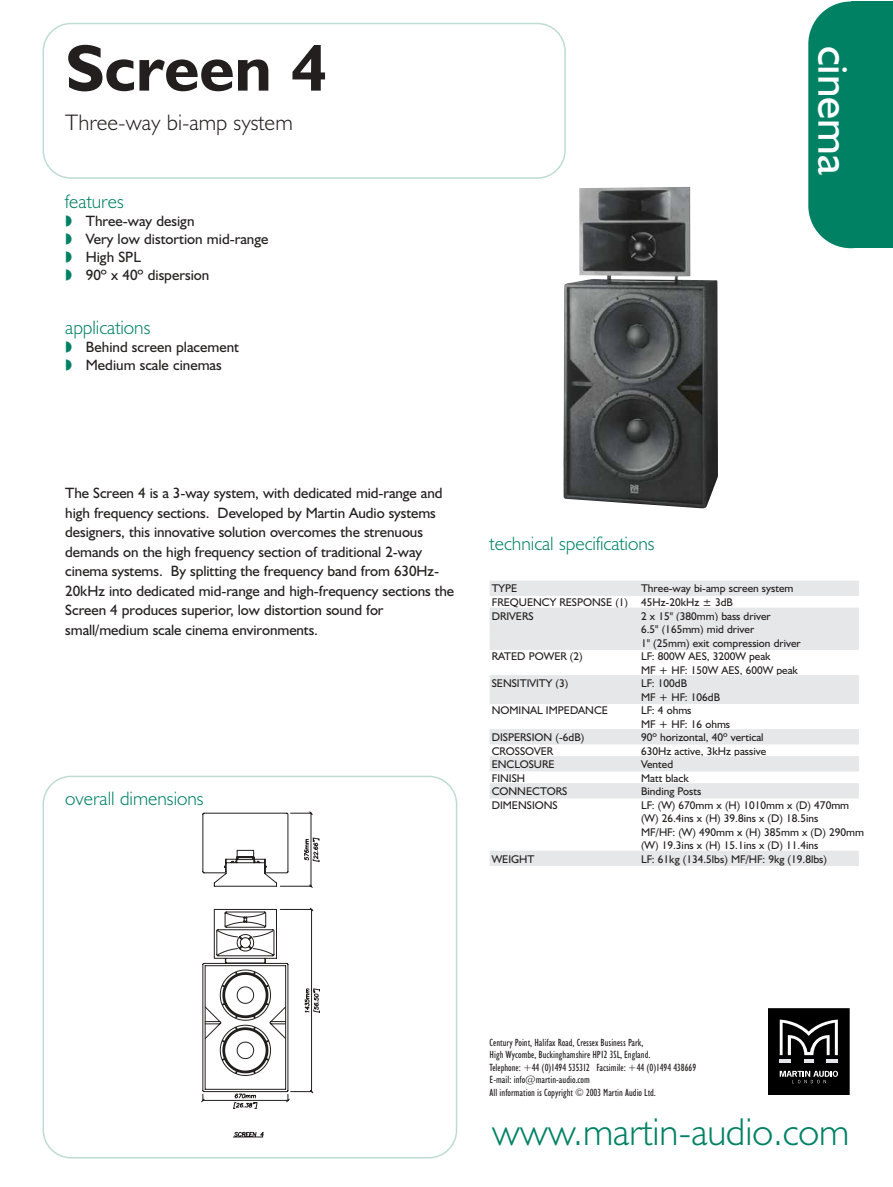
<style>
.page{position:relative;width:893px;height:1187px;background:#fff}
.page>*{position:absolute;margin:0;border:0;box-sizing:border-box;transform-origin:0 0}
.t1{font:700 66px "Humanist 521 BT";color:#231f1f}
.t2{font:45px "Humanist 521 BT";color:#fff}
.t3{font:300 39px "Humanist 521 BT";color:#008164}
.t4{font:300 22.5px "Humanist 521 BT";color:#231f1f}
.t5{font:300 19.5px "Humanist 521 BT";color:#008164}
.t6{font:15px/19.5px "Humanist 521 BT";letter-spacing:-.005em;color:#231f1f}
.t7{font:11.25px/13.5px "Humanist 521 BT";color:#231f1f}
.t8{font:condensed 10.5px/12.6px "Humanist 521 BT";color:#231f1f}
</style>
<div class="page">
<div style="left:768px;top:1008px;width:81px;height:86px;background:#000"></div>
<svg style="left:779px;top:1019px;width:58px;height:43px"></svg>
<svg style="left:779px;top:1070px;width:59px;height:13px"></svg>
<div style="left:766px;top:1007px;width:84px;height:89px;border:1px solid #fff"></div>
<div style="left:850px;top:2px;width:42px;height:246px;background:#008164"></div>
<div style="left:808px;top:2px;width:84px;height:246px;background:#008164;border-radius:43px"></div>
<img style="left:563px;top:187px;width:155px;height:321px">
<svg style="left:43px;top:23px;width:523px;height:156px"></svg>
<svg style="left:43px;top:775px;width:414px;height:383px"></svg>
<div style="left:489px;top:580px;width:369px;height:16px;background:#e6e7e8"></div>
<div style="left:489px;top:607px;width:369px;height:16px;background:#e6e7e8"></div>
<div style="left:489px;top:621px;width:369px;height:15px;background:#e6e7e8"></div>
<div style="left:489px;top:634px;width:369px;height:16px;background:#e6e7e8"></div>
<div style="left:489px;top:675px;width:369px;height:15px;background:#e6e7e8"></div>
<div style="left:489px;top:688px;width:369px;height:16px;background:#e6e7e8"></div>
<div style="left:489px;top:729px;width:369px;height:15px;background:#e6e7e8"></div>
<div style="left:489px;top:756px;width:369px;height:15px;background:#e6e7e8"></div>
<div style="left:489px;top:783px;width:369px;height:15px;background:#e6e7e8"></div>
<div style="left:489px;top:850px;width:369px;height:16px;background:#e6e7e8"></div>
<h1 class="t1" style="left:65px;top:44px;width:264px">Screen 4</h1>
<h3 class="t4" style="left:65px;top:114px;width:229px">Three-way bi-amp system</h3>
<h3 class="t5" style="left:65px;top:194px;width:60px">features</h3>
<h3 class="t6" style="left:86px;top:213px;width:184px;line-height:18px">Three-way design<br>Very low distortion mid-range<br>High SPL<br>90º x 40º dispersion</h3>
<h3 class="t5" style="left:65px;top:320px;width:87px">applications</h3>
<h3 class="t6" style="left:86px;top:339px;width:155px;line-height:18px">Behind screen placement<br>Medium scale cinemas</h3>
<h2 class="t2" style="left:850px;top:46px;width:131px;rotate:90deg">cinema</h2>
<p class="t6" style="left:65px;top:485px;width:390px">The Screen 4 is a 3-way system, with dedicated mid-range and high frequency sections. Developed by Martin Audio systems designers, this innovative solution overcomes the strenuous demands on the high frequency section of traditional 2-way cinema systems. By splitting the frequency band from 630Hz-20kHz into dedicated mid-range and high-frequency sections the Screen 4 produces superior, low distortion sound for small/medium scale cinema environments.</p>
<h3 class="t5" style="left:65px;top:791px;width:140px">overall dimensions</h3>
<h3 class="t5" style="left:489px;top:536px;width:166px">technical specifications</h3>
<p class="t7" style="left:491px;top:583px;width:27px">TYPE</p>
<p class="t7" style="left:491px;top:583px;width:303px;text-indent:149px">Three-way bi-amp screen system<br>FREQUENCY RESPONSE (1) 45Hz-20kHz ± 3dB<br>DRIVERS</p>
<p class="t7" style="left:641px;top:610px;width:161px">2 x 15" (380mm) bass driver<br>6.5" (165mm) mid driver<br>1" (25mm) exit compression driver</p>
<p class="t7" style="left:491px;top:650px;width:92px">RATED POWER (2)</p>
<p class="t7" style="left:641px;top:650px;width:158px">LF: 800W AES, 3200W peak<br>MF + HF: 150W AES, 600W peak</p>
<p class="t7" style="left:491px;top:677px;width:78px">SENSITIVITY (3)</p>
<p class="t7" style="left:641px;top:677px;width:81px">LF: 100dB<br>MF + HF: 106dB</p>
<p class="t7" style="left:491px;top:704px;width:118px">NOMINAL IMPEDANCE</p>
<p class="t7" style="left:641px;top:704px;width:91px">LF: 4 ohms<br>MF + HF: 16 ohms</p>
<p class="t7" style="left:491px;top:731px;width:94px">DISPERSION (-6dB)</p>
<p class="t7" style="left:641px;top:731px;width:124px">90º horizontal, 40º vertical</p>
<p class="t7" style="left:491px;top:745px;width:63px">CROSSOVER</p>
<p class="t7" style="left:641px;top:745px;width:127px">630Hz active, 3kHz passive</p>
<p class="t7" style="left:491px;top:758px;width:64px">ENCLOSURE</p>
<p class="t7" style="left:641px;top:758px;width:34px">Vented</p>
<p class="t7" style="left:491px;top:772px;width:35px">FINISH</p>
<p class="t7" style="left:641px;top:772px;width:49px">Matt black</p>
<p class="t7" style="left:491px;top:785px;width:77px">CONNECTORS</p>
<p class="t7" style="left:641px;top:785px;width:62px">Binding Posts</p>
<p class="t7" style="left:491px;top:799px;width:68px">DIMENSIONS</p>
<p class="t7" style="left:641px;top:799px;width:224px">LF: (W) 670mm x (H) 1010mm x (D) 470mm (W) 26.4ins x (H) 39.8ins x (D) 18.5ins<br>MF/HF: (W) 490mm x (H) 385mm x (D) 290mm (W) 19.3ins x (H) 15.1ins x (D) 11.4ins</p>
<p class="t7" style="left:491px;top:853px;width:44px">WEIGHT</p>
<p class="t7" style="left:641px;top:853px;width:187px">LF: 61kg (134.5lbs) MF/HF: 9kg (19.8lbs)</p>
<p class="t8" style="left:489px;top:1036px;width:208px">Century Point, Halifax Road, Cressex Business Park,<br>High Wycombe, Buckinghamshire HP12 3SL, England.<br>Telephone: +44 (0)1494 535312 Facsimile: +44 (0)1494 438669<br>E-mail: info@martin-audio.com<br>All information is Copyright © 2003 Martin Audio Ltd.</p>
<h3 class="t3" style="left:492px;top:1117px;width:358px">www.martin-audio.com</h3>
</div>
